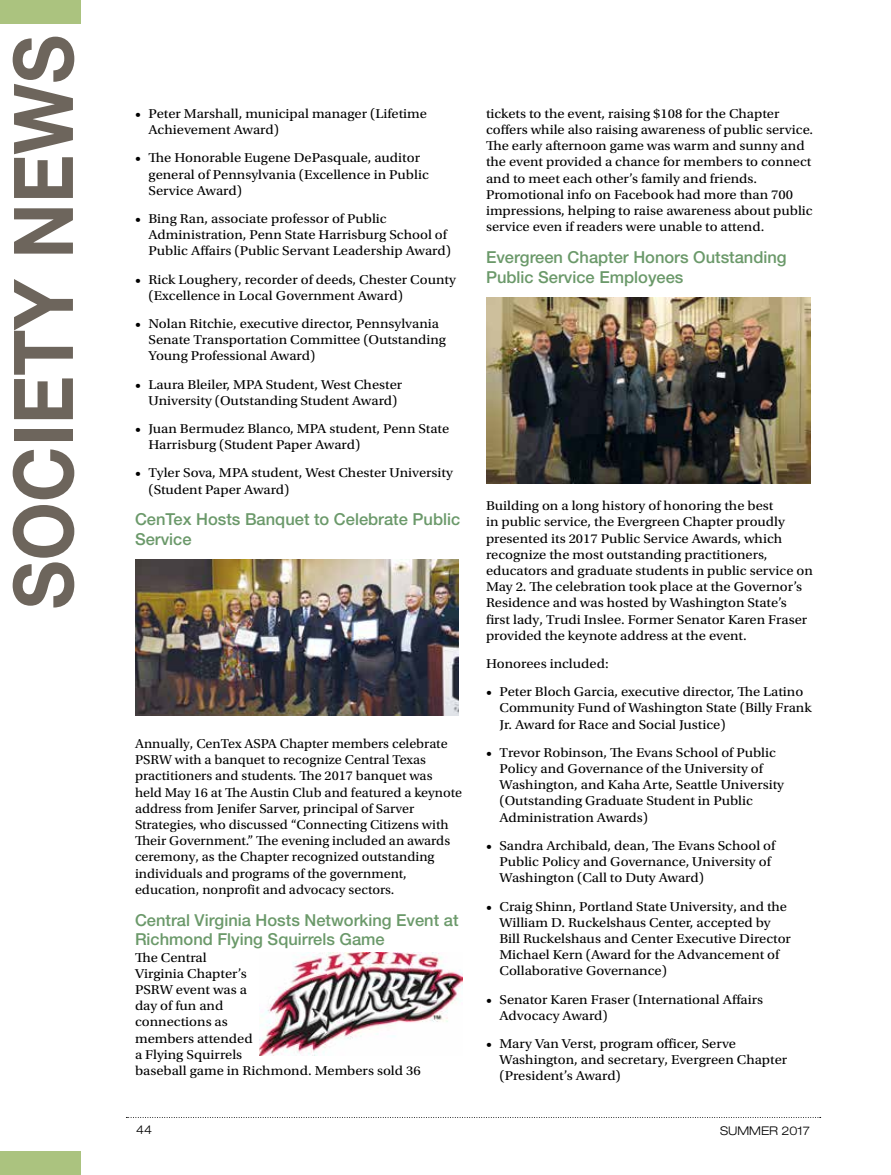
<style>
.page{position:relative;width:891px;height:1175px;background:#fff}
.page>*{position:absolute;margin:0;border:0;box-sizing:border-box;transform-origin:0 0}
.t1{font:700 82.5px "Helvetica Neue LT Std";color:#6d655c;scale:.91 1}
.t2{font:500 16.5px/19.8px "Helvetica Neue LT Std";color:#6b996a}
.t3{font:13.5px/16.2px "Utopia Std";color:#000;scale:1.08 1}
.t4{font:13.5px/16.2px "Utopia Std";color:#000;scale:1.05 1}
.t5{font:300 expanded 12px "Helvetica Neue LT Std";color:#000}
</style>
<div class="page">
<div style="left:0;top:0;width:81px;height:24px;background:#abc37f"></div>
<div style="left:0;top:1150px;width:81px;height:24px;background:#abc37f"></div>
<svg style="left:126px;top:1117px;width:695px;height:1px"></svg>
<img style="left:486px;top:298px;width:324px;height:186px">
<img style="left:135px;top:560px;width:324px;height:155px">
<img style="left:260px;top:952px;width:202px;height:103px">
<h1 class="t1" style="left:-7px;top:609px;width:633px;rotate:-90deg">SOCIETY NEWS</h1>
<p class="t3" style="left:149px;top:106px;width:259px;text-indent:-14px">• Peter Marshall, municipal manager (Lifetime<br>Achievement Award)</p>
<p class="t3" style="left:149px;top:150px;width:261px;text-indent:-14px">• The Honorable Eugene DePasquale, auditor general of Pennsylvania (Excellence in Public<br>Service Award)</p>
<p class="t3" style="left:149px;top:211px;width:282px;text-indent:-14px">• Bing Ran, associate professor of Public<br>Administration, Penn State Harrisburg School of<br>Public Affairs (Public Servant Leadership Award)</p>
<p class="t3" style="left:149px;top:271px;width:286px;text-indent:-14px">• Rick Loughery, recorder of deeds, Chester County (Excellence in Local Government Award)</p>
<p class="t3" style="left:149px;top:316px;width:277px;text-indent:-14px">• Nolan Ritchie, executive director, Pennsylvania<br>Senate Transportation Committee (Outstanding<br>Young Professional Award)</p>
<p class="t3" style="left:149px;top:376px;width:236px;text-indent:-14px">• Laura Bleiler, MPA Student, West Chester<br>University (Outstanding Student Award)</p>
<p class="t3" style="left:149px;top:421px;width:280px;text-indent:-14px">• Juan Bermudez Blanco, MPA student, Penn State<br>Harrisburg (Student Paper Award)</p>
<p class="t3" style="left:149px;top:465px;width:283px;text-indent:-14px">• Tyler Sova, MPA student, West Chester University (Student Paper Award)</p>
<p class="t2" style="left:135px;top:509px;width:327px">CenTex Hosts Banquet to Celebrate Public<br>Service</p>
<p class="t4" style="left:135px;top:735px;width:313px">Annually, CenTex ASPA Chapter members celebrate PSRW with a banquet to recognize Central Texas practitioners and students. The 2017 banquet was held May 16 at The Austin Club and featured a keynote address from Jenifer Sarver, principal of Sarver Strategies, who discussed “Connecting Citizens with Their Government.” The evening included an awards ceremony, as the Chapter recognized outstanding individuals and programs of the government, education, nonprofit and advocacy sectors.</p>
<p class="t2" style="left:135px;top:909px;width:325px">Central Virginia Hosts Networking Event at<br>Richmond Flying Squirrels Game</p>
<p class="t3" style="left:135px;top:949px;width:266px">The Central<br>Virginia Chapter’s<br>PSRW event was a<br>day of fun and<br>connections as<br>members attended<br>a Flying Squirrels<br>baseball game in Richmond. Members sold 36</p>
<p class="t3" style="left:486px;top:106px;width:305px">tickets to the event, raising $108 for the Chapter coffers while also raising awareness of public service.<br>The early afternoon game was warm and sunny and the event provided a chance for members to connect and to meet each other’s family and friends.<br>Promotional info on Facebook had more than 700 impressions, helping to raise awareness about public service even if readers were unable to attend.</p>
<p class="t2" style="left:486px;top:247px;width:302px">Evergreen Chapter Honors Outstanding<br>Public Service Employees</p>
<p class="t3" style="left:486px;top:498px;width:304px">Building on a long history of honoring the best<br>in public service, the Evergreen Chapter proudly presented its 2017 Public Service Awards, which recognize the most outstanding practitioners, educators and graduate students in public service on May 2. The celebration took place at the Governor’s Residence and was hosted by Washington State’s first lady, Trudi Inslee. Former Senator Karen Fraser provided the keynote address at the event.</p>
<p class="t3" style="left:486px;top:656px;width:115px">Honorees included:</p>
<p class="t3" style="left:500px;top:684px;width:291px;text-indent:-14px">• Peter Bloch Garcia, executive director, The Latino<br>Community Fund of Washington State (Billy Frank<br>Jr. Award for Race and Social Justice)</p>
<p class="t3" style="left:500px;top:744px;width:265px;text-indent:-14px">• Trevor Robinson, The Evans School of Public Policy and Governance of the University of Washington, and Kaha Arte, Seattle University (Outstanding Graduate Student in Public Administration Awards)</p>
<p class="t3" style="left:500px;top:837px;width:257px;text-indent:-14px">• Sandra Archibald, dean, The Evans School of<br>Public Policy and Governance, University of<br>Washington (Call to Duty Award)</p>
<p class="t3" style="left:500px;top:898px;width:271px;text-indent:-14px">• Craig Shinn, Portland State University, and the William D. Ruckelshaus Center, accepted by Bill Ruckelshaus and Center Executive Director Michael Kern (Award for the Advancement of Collaborative Governance)</p>
<p class="t3" style="left:500px;top:991px;width:246px;text-indent:-14px">• Senator Karen Fraser (International Affairs<br>Advocacy Award)</p>
<p class="t3" style="left:500px;top:1035px;width:268px;text-indent:-14px">• Mary Van Verst, program officer, Serve<br>Washington, and secretary, Evergreen Chapter (President’s Award)</p>
<p class="t5" style="left:136px;top:1122px;width:18px">44</p>
<p class="t5" style="left:720px;top:1123px;width:91px">SUMMER 2017</p>
</div>
